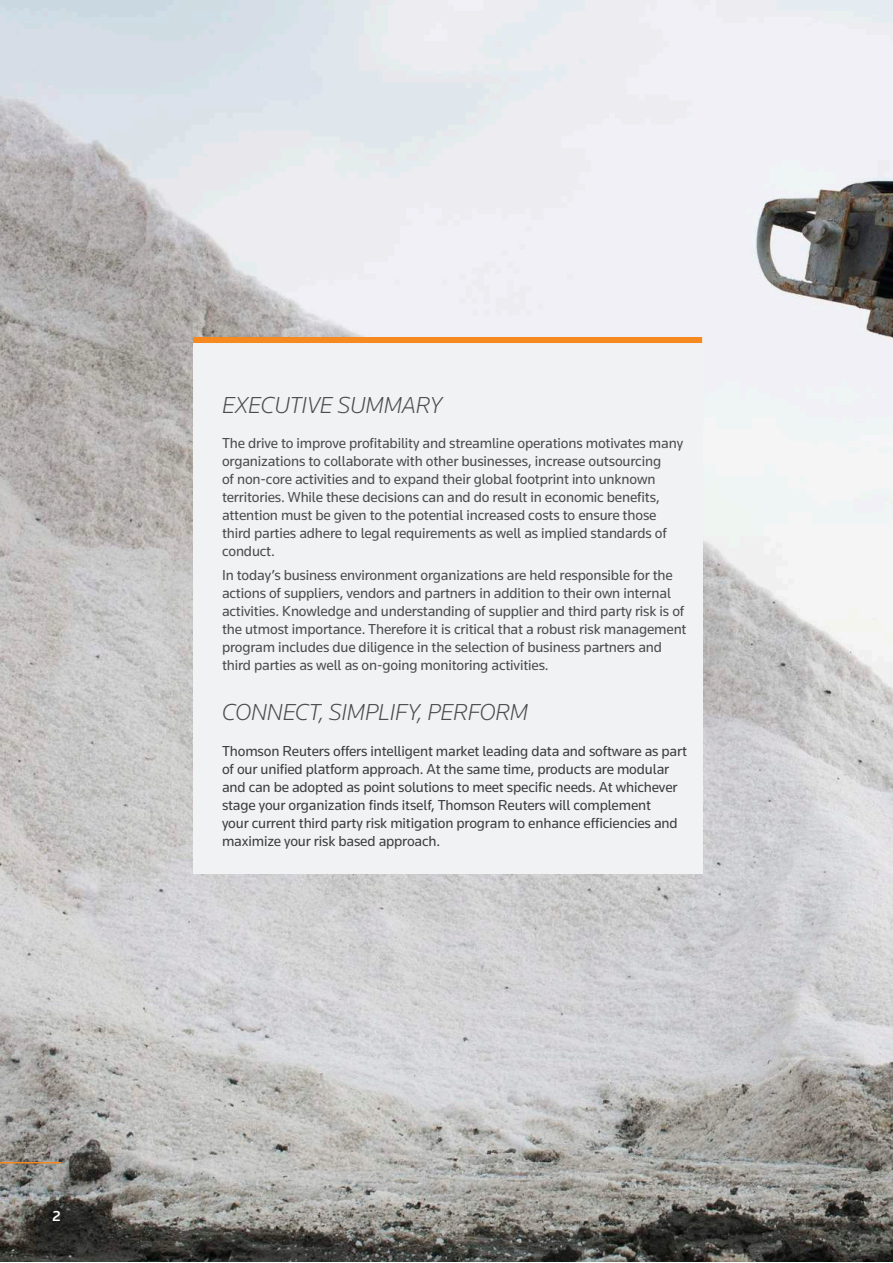
<style>
.page{position:relative;width:893px;height:1263px;background:#fff}
.page>*{position:absolute;margin:0;border:0;box-sizing:border-box;transform-origin:0 0}
.t1{font:italic 300 24px "Knowledge";letter-spacing:-.01em;color:#4b4c4d}
.t2{font:15px/18px "Knowledge";letter-spacing:-.01em;color:#4b4c4d}
.t3{font:15px/18px "Knowledge";letter-spacing:-.01em;color:#3e3e3f}
.t4{font:500 15px "Knowledge";color:#fff}
</style>
<div class="page">
<img style="left:0;top:0;width:893px;height:1261px">
<div style="left:193px;top:337px;width:509px;height:536px;background:#f1f2f3"></div>
<hr style="left:0;top:1162px;width:62px;height:1px;background:#f6891f">
<div style="left:193px;top:337px;width:509px;height:6px;background:#f6891f"></div>
<p class="t4" style="left:52px;top:1206px;width:10px">2</p>
<h1 class="t1" style="left:222px;top:390px;width:222px">EXECUTIVE SUMMARY</h1>
<p class="t2" style="left:222px;top:434px;width:463px">The drive to improve profitability and streamline operations motivates many organizations to collaborate with other businesses, increase outsourcing<br>of non-core activities and to expand their global footprint into unknown territories. While these decisions can and do result in economic benefits, attention must be given to the potential increased costs to ensure those third parties adhere to legal requirements as well as implied standards of conduct.</p>
<p class="t2" style="left:222px;top:566px;width:466px">In today’s business environment organizations are held responsible for the actions of suppliers, vendors and partners in addition to their own internal activities. Knowledge and understanding of supplier and third party risk is of the utmost importance. Therefore it is critical that a robust risk management program includes due diligence in the selection of business partners and third parties as well as on-going monitoring activities.</p>
<h1 class="t1" style="left:222px;top:697px;width:308px">CONNECT, SIMPLIFY, PERFORM</h1>
<p class="t3" style="left:222px;top:742px;width:466px">Thomson Reuters offers intelligent market leading data and software as part of our unified platform approach. At the same time, products are modular and can be adopted as point solutions to meet specific needs. At whichever stage your organization finds itself, Thomson Reuters will complement<br>your current third party risk mitigation program to enhance efficiencies and maximize your risk based approach.</p>
</div>
